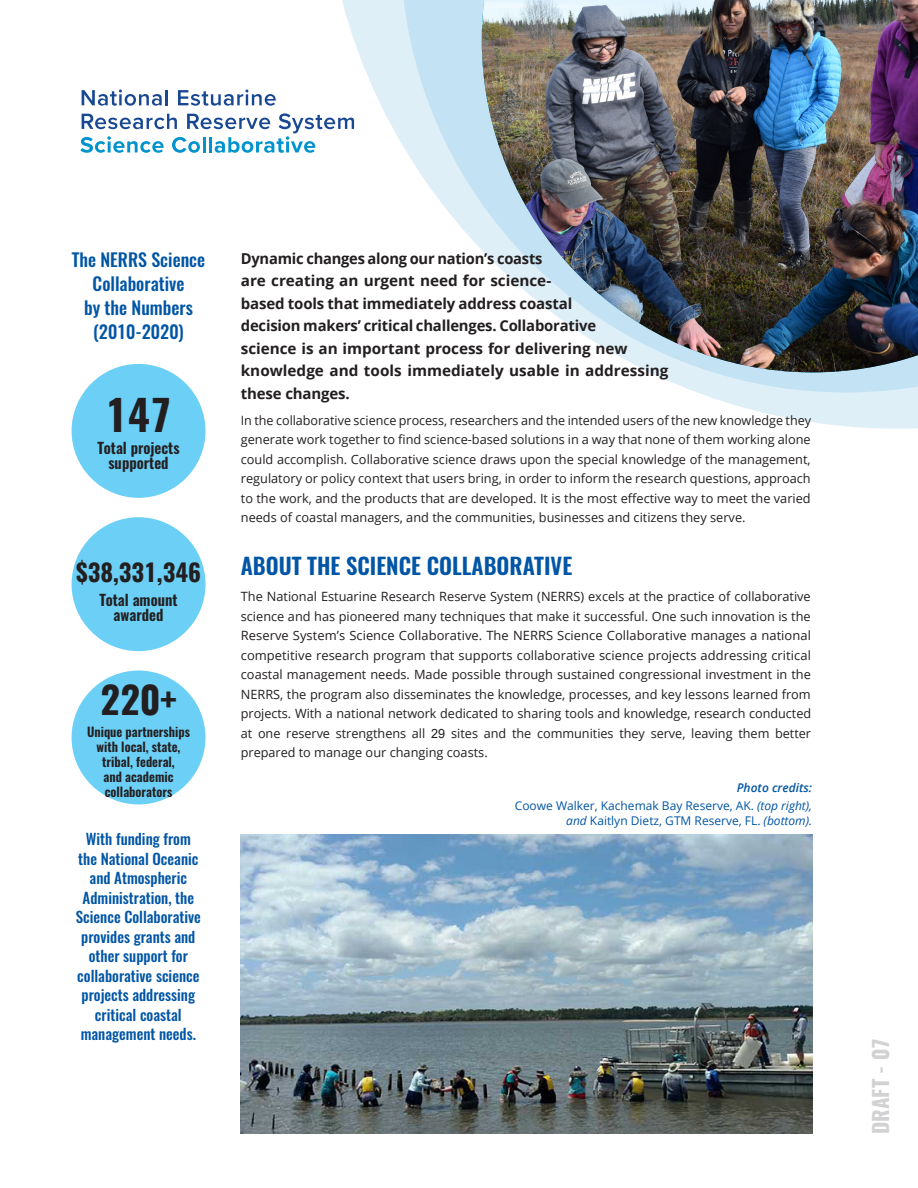
<style>
.page{position:relative;width:918px;height:1188px;background:#fff}
.page>*{position:absolute;margin:0;border:0;box-sizing:border-box;transform-origin:0 0}
.NSC-Content-style2{font:700 42px "Oswald";color:#231f20}
.NSC-Content-style2-2{font:700 37.5px "Oswald";color:#231f20}
.NSC-Content-style2-3{font:700 24px "Oswald";color:#231f20}
.NSC-Content-style2-4{font:600 22.5px "Oswald";color:#0155a5}
.NSC-Content-style2-5{font:700 21px "Oswald";color:#d1d2d4}
.Subheader{font:500 18px/24px "Oswald";color:#0155a5;text-align:center}
.NSC-Content-style3{font:700 15px/22.5px "Open Sans";letter-spacing:-.01em;color:#231f20}
.Side-tx{font:500 15px/19.5px "Oswald";color:#0155a5;text-align:center}
.NSC-Content-style2-6{font:600 15px/15px "Oswald";color:#231f20;text-align:center}
.NSC-Content-style2-7{font:12.75px/19.5px "Open Sans";color:#231f20;text-align:justify}
.NSC-Content-style2-8{font:600 12.75px/15px "Oswald";color:#231f20;text-align:center}
.caption-tx{font:12px/15px "Open Sans";color:#0155a5;text-align:right}
.caption-tx-2{font:italic 600 12px "Open Sans";color:#0155a5}
.s1{font-family:"Arial"}
.s2{font-style:italic}
</style>
<div class="page">
<svg style="left:342px;top:0;width:576px;height:429px"></svg>
<svg style="left:401px;top:0;width:517px;height:392px"></svg>
<img style="left:482px;top:0;width:436px;height:372px">
<svg style="left:80px;top:78px;width:274px;height:76px"></svg>
<div style="left:72px;top:364px;width:134px;height:134px;background:#6bcff6;border-radius:50%"></div>
<div style="left:72px;top:517px;width:134px;height:134px;background:#6bcff6;border-radius:50%"></div>
<div style="left:72px;top:671px;width:134px;height:133px;background:#6bcff6;border-radius:50%"></div>
<img style="left:241px;top:835px;width:571px;height:299px">
<p class="Subheader" style="left:72px;top:249px;width:135px">The NERRS Science<br>Collaborative<br>by the Numbers (2010-2020)</p>
<p class="NSC-Content-style2" style="left:106px;top:393px;width:68px">147</p>
<p class="NSC-Content-style2-6" style="left:97px;top:442px;width:84px">Total projects supported</p>
<p class="NSC-Content-style2-3" style="left:76px;top:560px;width:127px">$38,331,346</p>
<p class="NSC-Content-style2-6" style="left:99px;top:594px;width:80px">Total amount awarded</p>
<p class="NSC-Content-style2-2" style="left:100px;top:680px;width:78px">220+</p>
<p class="NSC-Content-style2-8" style="left:87px;top:725px;width:104px">Unique partnerships with local, state, tribal, federal,<br>and academic collaborators</p>
<p class="Side-tx" style="left:76px;top:830px;width:127px">With funding from the National Oceanic and Atmospheric<br>Administration, the<br>Science Collaborative provides grants and other support for collaborative science projects addressing critical coastal management needs.</p>
<p class="NSC-Content-style3" style="left:241px;top:247px;width:429px">Dynamic changes along our nation’s coasts<br>are creating an urgent need for science-<br>based tools that immediately address coastal<br>decision makers’ critical challenges. Collaborative<br>science is an important process for delivering new knowledge and tools immediately usable in addressing these changes.</p>
<p class="NSC-Content-style2-7" style="left:241px;top:410px;width:572px">In the collaborative science process, researchers and the intended users of the new knowledge they generate work together to find science-based solutions in a way that none of them working alone could accomplish. Collaborative science draws upon the special knowledge of the management, regulatory or policy context that users bring, in order to inform the research questions, approach to the work, and the products that are developed. It is the most effective way to meet the varied needs of coastal managers, and the communities, businesses and citizens they serve.</p>
<p class="NSC-Content-style2-4" style="left:241px;top:554px;width:333px">ABOUT THE SCIENCE COLLABORATIVE</p>
<p class="NSC-Content-style2-7" style="left:241px;top:586px;width:572px">The National Estuarine Research Reserve System (NERRS) excels at the practice of collaborative science and has pioneered many techniques that make it successful. One such innovation is the Reserve System’s Science Collaborative. The NERRS Science Collaborative manages a national competitive research program that supports collaborative science projects addressing critical coastal management needs. Made possible through sustained congressional investment in the NERRS, the program also disseminates the knowledge, processes, and key lessons learned from projects. With a national network dedicated to sharing tools and knowledge, research conducted at one reserve strengthens all <span class="s1">29</span> sites and the communities they serve, leaving them better prepared to manage our changing coasts.</p>
<p class="caption-tx-2" style="left:737px;top:780px;width:77px">Photo credits:</p>
<p class="caption-tx" style="left:515px;top:798px;width:299px">Coowe Walker, Kachemak Bay Reserve, AK. <span class="s2">(top right), and</span> Kaitlyn Dietz, GTM Reserve, FL. <span class="s2">(bottom).</span></p>
<p class="NSC-Content-style2-5" style="left:870px;top:1134px;width:97px;rotate:-90deg">DRAFT - 07</p>
</div>
